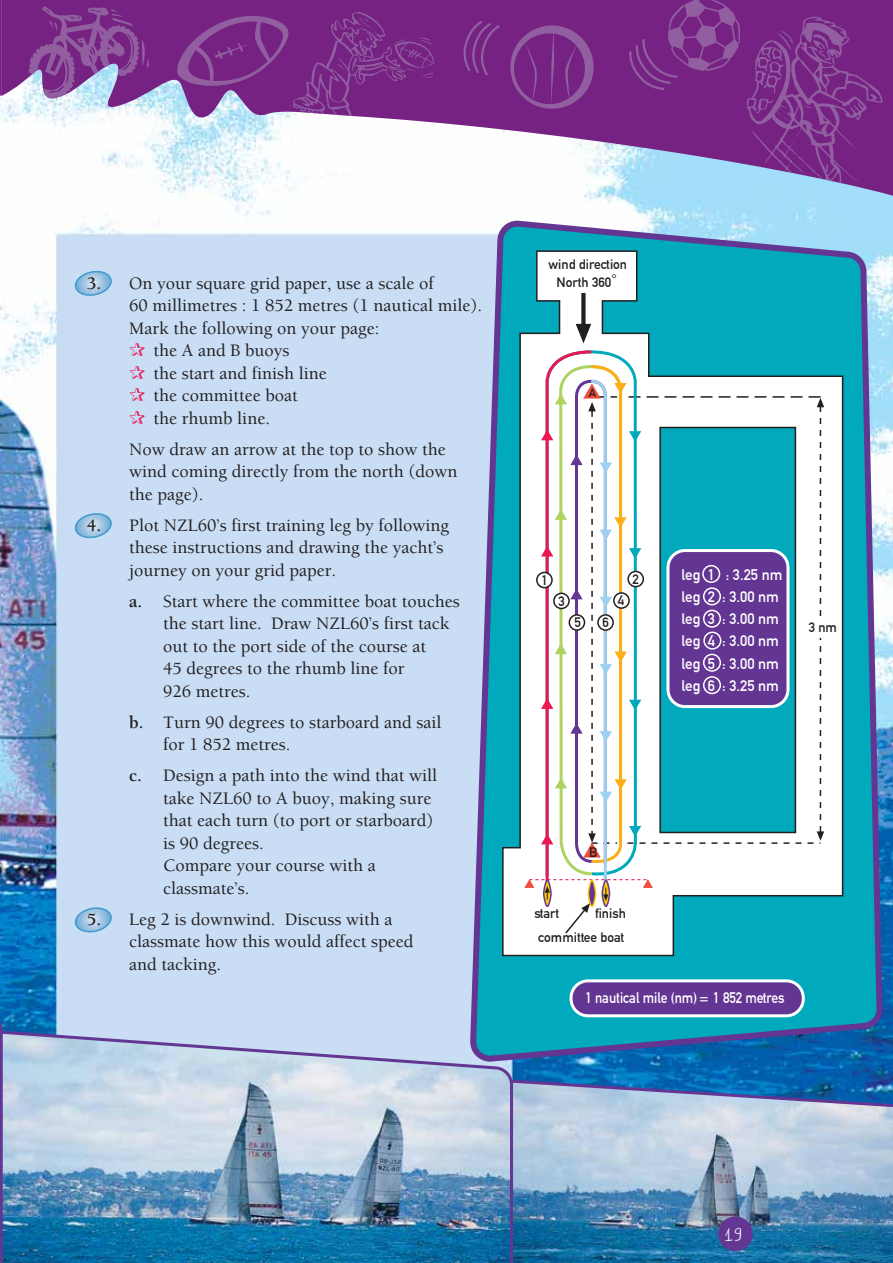
<style>
.page{position:relative;width:893px;height:1263px;background:#fff}
.page>*{position:absolute;margin:0;border:0;box-sizing:border-box;transform-origin:0 0}
.t1{font:21px "DK Crayon Crumble";color:#fff}
.t2{font:500 18px/22.5px "Berkeley NZ";color:#231f20}
.t3{font:700 15px/22.2px "DIN Alternate";color:#fff}
.t4{font:700 15px "DIN Alternate";color:#fff;scale:.9 1}
.t5{font:700 13.35px/24.2px "DIN Alternate";color:#231f20;text-align:right}
.t6{font:700 12px "DIN Alternate";color:#231f20}
.s1{font-weight:700}
</style>
<div class="page">
<img style="left:0;top:202px;width:893px;height:876px">
<svg style="left:74px;top:268px;width:40px;height:30px"></svg>
<svg style="left:74px;top:511px;width:40px;height:30px"></svg>
<svg style="left:74px;top:905px;width:40px;height:30px"></svg>
<img style="left:514px;top:1078px;width:379px;height:185px">
<svg style="left:467px;top:217px;width:418px;height:848px;background:#4aa5c7"></svg>
<img style="left:4px;top:1028px;width:510px;height:235px">
<svg style="left:0;top:1010px;width:4px;height:253px"></svg>
<div style="left:718px;top:1216px;width:35px;height:35px;background:#643693;border-radius:50%"></div>
<svg style="left:2px;top:0;width:891px;height:202px"></svg>
<svg style="left:460px;top:0;width:423px;height:196px;background:#8c549f"></svg>
<svg style="left:29px;top:6px;width:120px;height:94px;background:#89509c"></svg>
<svg style="left:174px;top:9px;width:260px;height:159px"></svg>
<svg style="left:0;top:0;width:2px;height:122px"></svg>
<svg style="left:501px;top:250px;width:343px;height:707px"></svg>
<div style="left:580px;top:289px;width:6px;height:30px;background:#fff"></div>
<svg style="left:544px;top:935px;width:94px;height:328px;background:#5ea5c6"></svg>
<div style="left:581px;top:293px;width:5px;height:32px;background:#231f20"></div>
<div style="left:809px;top:616px;width:25px;height:22px;background:#fff;border-radius:4px"></div>
<div style="left:571px;top:981px;width:232px;height:35px;background:#643693;border-radius:17px"></div>
<div style="left:569px;top:979px;width:236px;height:38px;border:3px solid #fff;border-radius:17px"></div>
<svg style="left:515px;top:317px;width:309px;height:618px"></svg>
<svg style="left:130px;top:343px;width:15px;height:13px"></svg>
<svg style="left:130px;top:366px;width:15px;height:13px"></svg>
<svg style="left:130px;top:388px;width:15px;height:13px"></svg>
<svg style="left:130px;top:411px;width:15px;height:13px"></svg>
<p class="t2" style="left:87px;top:272px;width:349px"><span class="s1">3.</span> On your square grid paper, use a scale of</p>
<p class="t2" style="left:129px;top:295px;width:355px">60 millimetres : 1 852 metres (1 nautical mile).</p>
<p class="t2" style="left:129px;top:317px;width:252px">Mark the following on your page:</p>
<p class="t2" style="left:154px;top:340px;width:137px">the A and B buoys</p>
<p class="t2" style="left:154px;top:362px;width:175px">the start and finish line</p>
<p class="t2" style="left:154px;top:385px;width:146px">the committee boat</p>
<p class="t2" style="left:154px;top:407px;width:118px">the rhumb line.</p>
<p class="t2" style="left:129px;top:438px;width:330px">Now draw an arrow at the top to show the wind coming directly from the north (down the page).</p>
<p class="t2" style="left:129px;top:514px;width:322px;text-indent:-43px"><span class="s1">4.</span> Plot NZL60’s first training leg by following these instructions and drawing the yacht’s journey on your grid paper.</p>
<p class="t2" style="left:163px;top:590px;width:298px;text-indent:-34px"><span class="s1">a.</span> Start where the committee boat touches the start line. Draw NZL60’s first tack out to the port side of the course at<br>45 degrees to the rhumb line for<br>926 metres.</p>
<p class="t2" style="left:163px;top:711px;width:280px;text-indent:-34px"><span class="s1">b.</span> Turn 90 degrees to starboard and sail for 1 852 metres.</p>
<p class="t2" style="left:163px;top:765px;width:276px;text-indent:-34px"><span class="s1">c.</span> Design a path into the wind that will take NZL60 to A buoy, making sure that each turn (to port or starboard) is 90 degrees.<br>Compare your course with a classmate’s.</p>
<p class="t2" style="left:129px;top:908px;width:286px;text-indent:-43px"><span class="s1">5.</span> Leg 2 is downwind. Discuss with a classmate how this would affect speed and tacking.</p>
<p class="t5" style="left:549px;top:255px;width:80px;line-height:17.4px;text-align:center">wind direction<br>North 360°</p>
<p class="t6" style="left:589px;top:384px;width:9px">A</p>
<p class="t5" style="left:541px;top:567px;width:8px">1</p>
<p class="t5" style="left:558px;top:588px;width:8px">3</p>
<p class="t5" style="left:575px;top:609px;width:8px">5</p>
<p class="t5" style="left:603px;top:609px;width:8px">6</p>
<p class="t5" style="left:618px;top:587px;width:8px">4</p>
<p class="t5" style="left:633px;top:566px;width:8px">2</p>
<p class="t3" style="left:681px;top:562px;width:103px">leg 1 : 3.25 nm leg 2 : 3.00 nm leg 3 : 3.00 nm leg 4 : 3.00 nm leg 5 : 3.00 nm leg 6 : 3.25 nm</p>
<p class="t5" style="left:809px;top:614px;width:30px">3 nm</p>
<p class="t5" style="left:589px;top:839px;width:10px">B</p>
<p class="t5" style="left:538px;top:900px;width:89px">finish committee boat</p>
<p class="t5" style="left:534px;top:900px;width:26px">start</p>
<p class="t4" style="left:585px;top:986px;width:223px">1 nautical mile (nm) = 1 852 metres</p>
<p class="t1" style="left:725px;top:1222px;width:19px">19</p>
</div>
